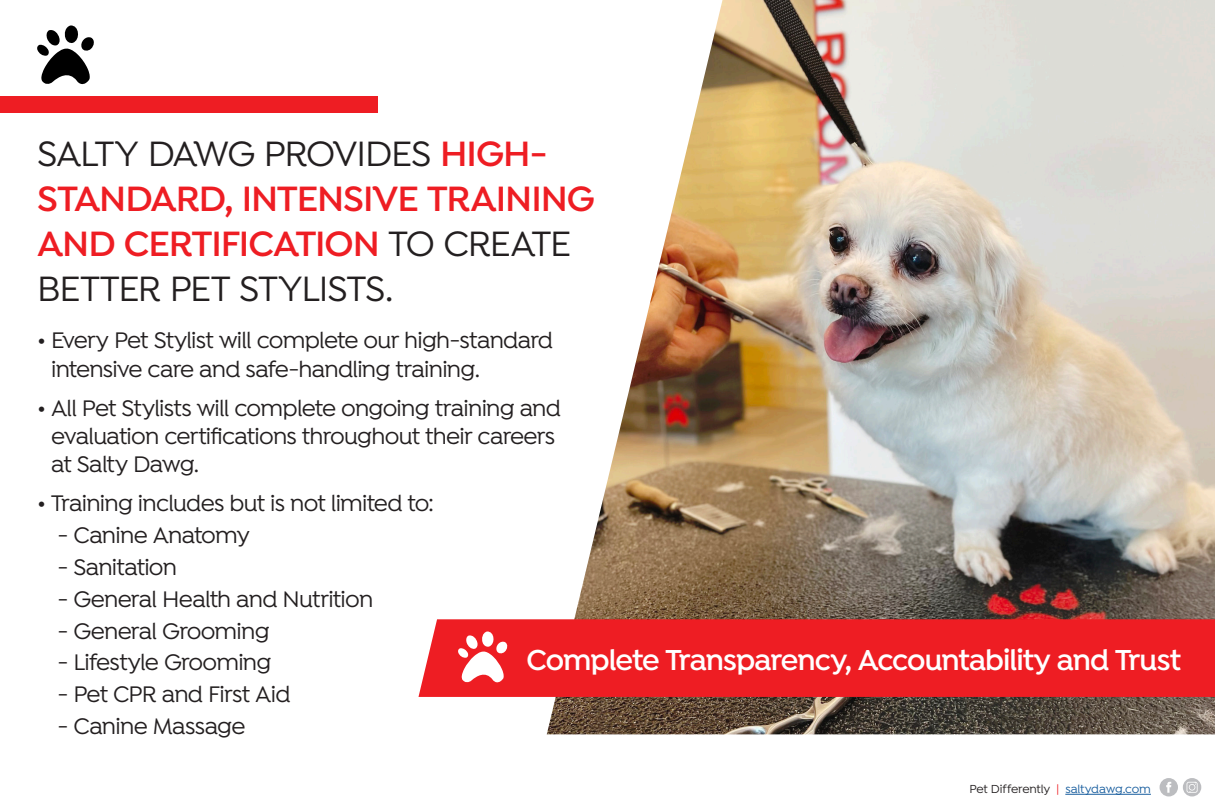
<style>
.page{position:relative;width:1215px;height:810px;background:#fff}
.page>*{position:absolute;margin:0;border:0;box-sizing:border-box;transform-origin:0 0}
.t1{font:600 37.5px/45px "Isidora";letter-spacing:-.025em;color:#ee1d23}
.t2{font:600 30.75px "Isidora";letter-spacing:-.03em;color:#fff}
.t3{font:500 24px/28.5px "Isidora";letter-spacing:-.03em;color:#231f20}
.t4{font:500 12.38px "Isidora";letter-spacing:-.01em;color:#231f20}
.s1{font-weight:500;color:#231f20}
.s2{color:#ee1d23}
.s3{color:#175d9e}
</style>
<div class="page">
<hr style="left:1065px;top:794px;width:86px;height:1px;background:#175d9e">
<div style="left:1160px;top:778px;width:18px;height:18px;background:#bcbdc0;border-radius:50%"></div>
<svg style="left:1166px;top:782px;width:5px;height:11px"></svg>
<svg style="left:1183px;top:778px;width:18px;height:18px"></svg>
<svg style="left:1187px;top:782px;width:11px;height:11px"></svg>
<div style="left:0;top:96px;width:378px;height:17px;background:#ee1d23"></div>
<img style="left:547px;top:0;width:668px;height:734px">
<div style="left:418px;top:619px;width:797px;height:78px;background:#ee1d23"></div>
<svg style="left:458px;top:632px;width:49px;height:50px"></svg>
<svg style="left:37px;top:25px;width:57px;height:59px"></svg>
<p class="t1" style="left:37px;top:133px;width:559px"><span class="s1">SALTY DAWG PROVIDES</span> HIGH-<br>STANDARD, INTENSIVE TRAINING<br>AND CERTIFICATION <span class="s1">TO CREATE<br>BETTER PET STYLISTS.</span></p>
<p class="t3" style="left:51px;top:328px;width:503px;text-indent:-14px">• Every Pet Stylist will complete our high-standard intensive care and safe-handling training.</p>
<p class="t3" style="left:51px;top:395px;width:511px;text-indent:-14px">• All Pet Stylists will complete ongoing training and evaluation certifications throughout their careers at Salty Dawg.</p>
<p class="t3" style="left:37px;top:490px;width:399px">• Training includes but is not limited to:</p>
<p class="t3" style="left:57px;top:522px;width:194px">- Canine Anatomy</p>
<p class="t3" style="left:57px;top:554px;width:121px">- Sanitation</p>
<p class="t3" style="left:57px;top:586px;width:317px">- General Health and Nutrition</p>
<p class="t3" style="left:57px;top:618px;width:214px">- General Grooming</p>
<p class="t3" style="left:57px;top:650px;width:216px">- Lifestyle Grooming</p>
<p class="t3" style="left:57px;top:682px;width:235px">- Pet CPR and First Aid</p>
<p class="t3" style="left:57px;top:713px;width:190px">- Canine Massage</p>
<p class="t2" style="left:527px;top:642px;width:656px">Complete Transparency, Accountability and Trust</p>
<p class="t4" style="left:969px;top:782px;width:183px">Pet Differently <span class="s2">|</span> <span class="s3">saltydawg.com</span></p>
</div>
